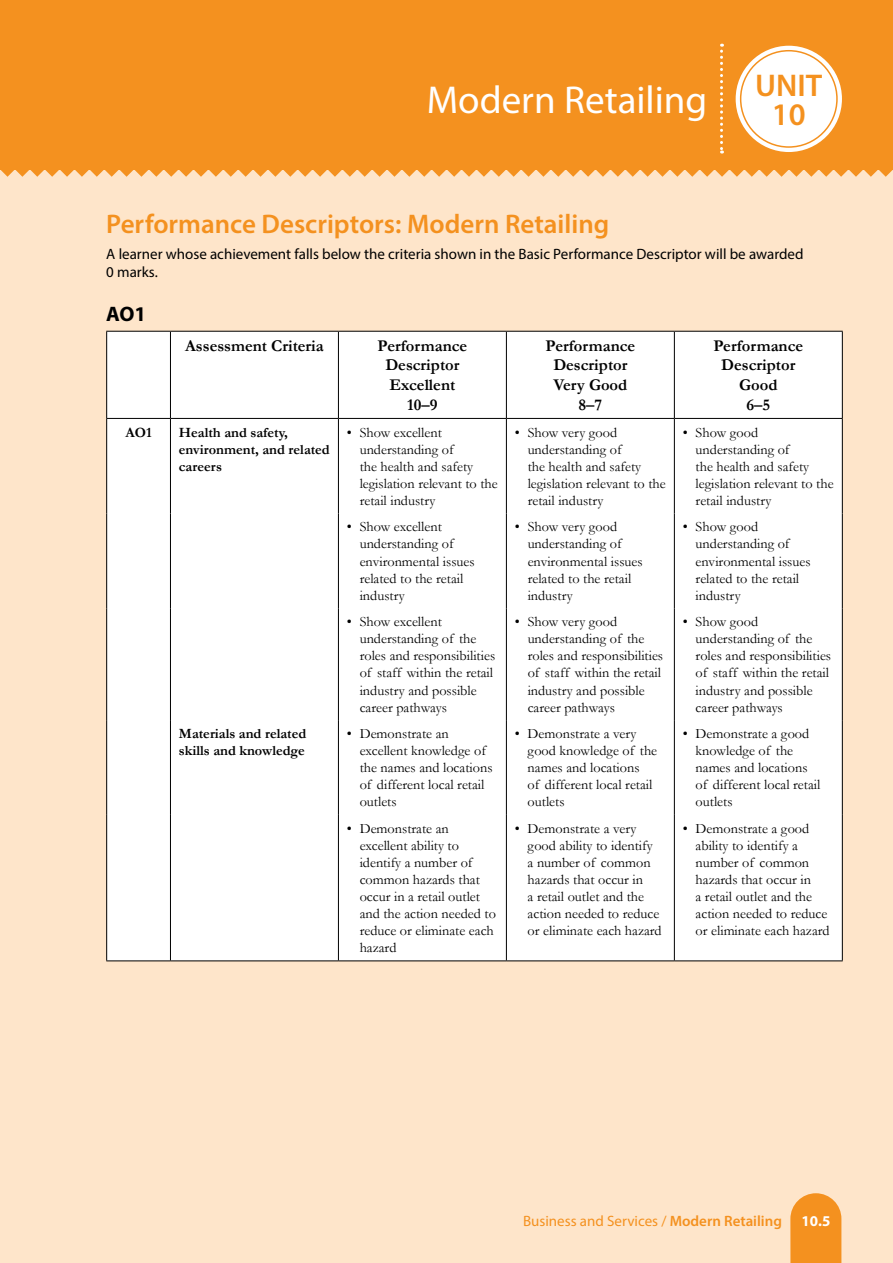
<style>
.page{position:relative;width:893px;height:1263px;background:#fee5ca}
.page>*{position:absolute;margin:0;border:0;box-sizing:border-box;transform-origin:0 0}
.t1{font:39px "Myriad Pro";color:#fff}
.t2{font:600 31.5px "Myriad Pro";color:#f4911f}
.t3{font:600 27px "Myriad Pro";color:#f4911f}
.t4{font:700 21px "Myriad Pro";color:#000}
.t5{font:700 16.5px/19.8px "Garamond";color:#000;text-align:center}
.t6{font:15px/18px "Myriad Pro";color:#000}
.t7{font:15px "Myriad Pro";color:#f4911f}
.t8{font:700 15px "Myriad Pro";color:#fff}
.t9{font:14.25px/17.1px "Garamond";color:#000}
.t10{font:700 14.25px/17.1px "Garamond";color:#000}
.s1{font-weight:600}
</style>
<div class="page">
<div style="left:0;top:0;width:893px;height:169px;background:#f4911f"></div>
<div style="left:736px;top:46px;width:106px;height:106px;background:#fff;border-radius:50%"></div>
<svg style="left:720px;top:44px;width:3px;height:110px"></svg>
<svg style="left:0;top:169px;width:893px;height:8px"></svg>
<div style="left:740px;top:50px;width:98px;height:98px;border:2px solid #f4911f;border-radius:50%"></div>
<svg style="left:790px;top:1193px;width:51px;height:70px;background:#f4982e"></svg>
<div style="left:107px;top:332px;width:735px;height:628px;background:#fff"></div>
<hr style="left:106px;top:960px;width:64px;height:1px;background:#000">
<hr style="left:170px;top:960px;width:168px;height:1px;background:#000">
<hr style="left:338px;top:960px;width:168px;height:1px;background:#000">
<hr style="left:506px;top:960px;width:168px;height:1px;background:#000">
<hr style="left:674px;top:960px;width:169px;height:1px;background:#000">
<hr style="left:106px;top:331px;width:64px;height:1px;background:#000">
<hr style="left:106px;top:332px;width:1px;height:86px;background:#000">
<hr style="left:170px;top:331px;width:168px;height:1px;background:#000">
<hr style="left:170px;top:332px;width:1px;height:86px;background:#000">
<hr style="left:338px;top:331px;width:168px;height:1px;background:#000">
<hr style="left:338px;top:332px;width:1px;height:86px;background:#000">
<hr style="left:506px;top:331px;width:168px;height:1px;background:#000">
<hr style="left:506px;top:332px;width:1px;height:86px;background:#000">
<hr style="left:674px;top:331px;width:169px;height:1px;background:#000">
<hr style="left:674px;top:332px;width:1px;height:86px;background:#000">
<hr style="left:842px;top:332px;width:1px;height:86px;background:#000">
<hr style="left:106px;top:418px;width:64px;height:1px;background:#000">
<hr style="left:106px;top:419px;width:1px;height:94px;background:#000">
<hr style="left:170px;top:418px;width:168px;height:1px;background:#000">
<hr style="left:170px;top:419px;width:1px;height:94px;background:#000">
<hr style="left:338px;top:418px;width:168px;height:1px;background:#000">
<hr style="left:338px;top:419px;width:1px;height:94px;background:#000">
<hr style="left:506px;top:418px;width:168px;height:1px;background:#000">
<hr style="left:506px;top:419px;width:1px;height:94px;background:#000">
<hr style="left:674px;top:418px;width:169px;height:1px;background:#000">
<hr style="left:674px;top:419px;width:1px;height:94px;background:#000">
<hr style="left:842px;top:419px;width:1px;height:94px;background:#000">
<hr style="left:106px;top:513px;width:1px;height:95px;background:#000">
<hr style="left:170px;top:513px;width:1px;height:95px;background:#000">
<hr style="left:338px;top:513px;width:1px;height:95px;background:#000">
<hr style="left:506px;top:513px;width:1px;height:95px;background:#000">
<hr style="left:674px;top:513px;width:1px;height:95px;background:#000">
<hr style="left:842px;top:513px;width:1px;height:95px;background:#000">
<hr style="left:106px;top:608px;width:1px;height:112px;background:#000">
<hr style="left:170px;top:608px;width:1px;height:112px;background:#000">
<hr style="left:338px;top:608px;width:1px;height:112px;background:#000">
<hr style="left:506px;top:608px;width:1px;height:112px;background:#000">
<hr style="left:674px;top:608px;width:1px;height:112px;background:#000">
<hr style="left:842px;top:608px;width:1px;height:112px;background:#000">
<hr style="left:106px;top:720px;width:1px;height:95px;background:#000">
<hr style="left:170px;top:720px;width:1px;height:95px;background:#000">
<hr style="left:338px;top:720px;width:1px;height:95px;background:#000">
<hr style="left:506px;top:720px;width:1px;height:95px;background:#000">
<hr style="left:674px;top:720px;width:1px;height:95px;background:#000">
<hr style="left:842px;top:720px;width:1px;height:95px;background:#000">
<hr style="left:106px;top:815px;width:1px;height:145px;background:#000">
<hr style="left:170px;top:815px;width:1px;height:145px;background:#000">
<hr style="left:338px;top:815px;width:1px;height:145px;background:#000">
<hr style="left:506px;top:815px;width:1px;height:145px;background:#000">
<hr style="left:674px;top:815px;width:1px;height:145px;background:#000">
<hr style="left:842px;top:815px;width:1px;height:145px;background:#000">
<h1 class="t1" style="left:427px;top:76px;width:397px">Modern Retailing <sup>UNIT</sup></h1>
<h2 class="t2" style="left:772px;top:94px;width:35px">10</h2>
<h3 class="t3" style="left:106px;top:207px;width:504px">Performance Descriptors: Modern Retailing</h3>
<p class="t6" style="left:106px;top:245px;width:699px">A learner whose achievement falls below the criteria shown in the Basic Performance Descriptor will be awarded<br>0 marks.</p>
<h3 class="t4" style="left:106px;top:300px;width:41px">AO1</h3>
<p class="t5" style="left:185px;top:335px;width:140px">Assessment Criteria</p>
<p class="t5" style="left:378px;top:335px;width:91px">Performance<br>Descriptor<br>Excellent<br>10–9</p>
<p class="t5" style="left:545px;top:335px;width:91px">Performance<br>Descriptor<br>Very Good<br>8–7</p>
<p class="t5" style="left:713px;top:335px;width:91px">Performance<br>Descriptor<br>Good<br>6–5</p>
<p class="t10" style="left:125px;top:424px;width:28px">AO1</p>
<p class="t10" style="left:179px;top:424px;width:152px">Health and safety, environment, and related careers</p>
<p class="t9" style="left:360px;top:423px;width:140px;text-indent:-13px">• Show excellent understanding of<br>the health and safety legislation relevant to the retail industry</p>
<p class="t9" style="left:528px;top:423px;width:140px;text-indent:-13px">• Show very good understanding of<br>the health and safety legislation relevant to the retail industry</p>
<p class="t9" style="left:696px;top:423px;width:140px;text-indent:-13px">• Show good understanding of<br>the health and safety legislation relevant to the retail industry</p>
<p class="t9" style="left:360px;top:518px;width:117px;text-indent:-13px">• Show excellent understanding of environmental issues related to the retail industry</p>
<p class="t9" style="left:528px;top:518px;width:117px;text-indent:-13px">• Show very good understanding of environmental issues related to the retail industry</p>
<p class="t9" style="left:696px;top:518px;width:117px;text-indent:-13px">• Show good understanding of environmental issues related to the retail industry</p>
<p class="t9" style="left:360px;top:613px;width:137px;text-indent:-13px">• Show excellent understanding of the roles and responsibilities of staff within the retail industry and possible career pathways</p>
<p class="t9" style="left:528px;top:613px;width:137px;text-indent:-13px">• Show very good understanding of the roles and responsibilities of staff within the retail industry and possible career pathways</p>
<p class="t9" style="left:696px;top:613px;width:137px;text-indent:-13px">• Show good understanding of the roles and responsibilities of staff within the retail industry and possible career pathways</p>
<p class="t10" style="left:179px;top:725px;width:129px">Materials and related skills and knowledge</p>
<p class="t9" style="left:360px;top:724px;width:134px;text-indent:-13px">• Demonstrate an excellent knowledge of the names and locations of different local retail outlets</p>
<p class="t9" style="left:528px;top:724px;width:131px;text-indent:-13px">• Demonstrate a very good knowledge of the names and locations<br>of different local retail outlets</p>
<p class="t9" style="left:696px;top:724px;width:126px;text-indent:-13px">• Demonstrate a good knowledge of the names and locations of different local retail outlets</p>
<p class="t9" style="left:360px;top:819px;width:138px;text-indent:-13px">• Demonstrate an excellent ability to identify a number of common hazards that occur in a retail outlet and the action needed to reduce or eliminate each hazard</p>
<p class="t9" style="left:528px;top:819px;width:136px;text-indent:-13px">• Demonstrate a very good ability to identify a number of common hazards that occur in<br>a retail outlet and the action needed to reduce or eliminate each hazard</p>
<p class="t9" style="left:696px;top:819px;width:136px;text-indent:-13px">• Demonstrate a good ability to identify a number of common hazards that occur in<br>a retail outlet and the action needed to reduce or eliminate each hazard</p>
<p class="t7" style="left:523px;top:1211px;width:260px">Business and Services / <span class="s1">Modern Retailing</span></p>
<p class="t8" style="left:802px;top:1211px;width:30px">10.5</p>
</div>
